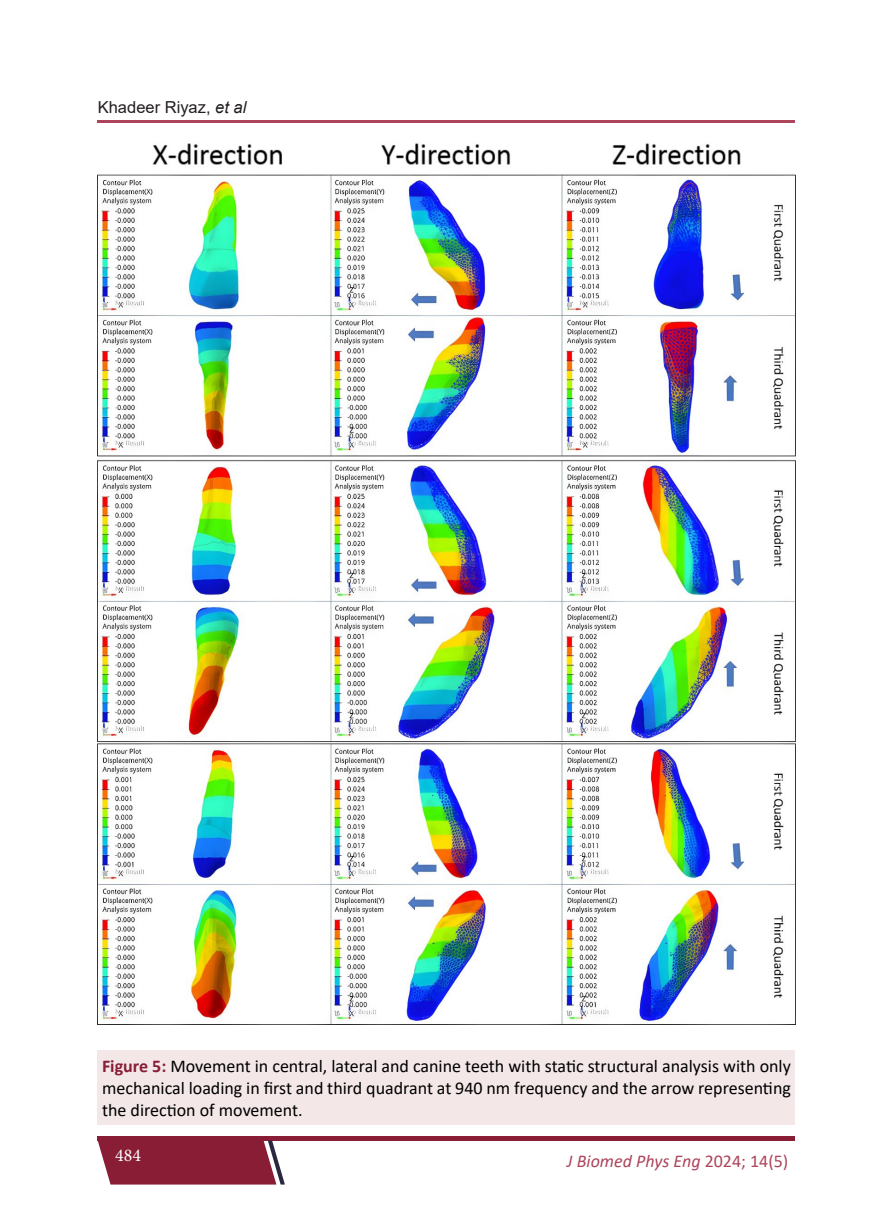
<style>
.page{position:relative;width:893px;height:1212px;background:#fff}
.page>*{position:absolute;margin:0;border:0;box-sizing:border-box;transform-origin:0 0}
.Figure{font:18px/21.6px "Calibri";color:#000;text-align:justify}
.t1{font:italic 18px "Calibri";color:#ad445b}
.t2{font:18px "Minion Pro";color:#fff}
.Running_Author{font:16.5px "Arial";color:#231f20}
.s1{font-style:italic}
.s2{font-weight:700;color:#881d35}
.s3{font-style:normal}
</style>
<div class="page">
<div style="left:98px;top:1136px;width:697px;height:5px;background:#881d35"></div>
<svg style="left:98px;top:1141px;width:187px;height:43px;background:#903147"></svg>
<hr style="left:98px;top:120px;width:697px;height:2px;background:#ad445b">
<div style="left:98px;top:1050px;width:697px;height:74px;background:#f3e7e8"></div>
<img style="left:98px;top:143px;width:697px;height:882px">
<p class="Running_Author" style="left:98px;top:96px;width:150px">Khadeer Riyaz, <span class="s1">et al</span></p>
<p class="Figure" style="left:102px;top:1055px;width:690px"><span class="s2">Figure 5:</span> Movement in central, lateral and canine teeth with static structural analysis with only mechanical loading in first and third quadrant at 940 nm frequency and the arrow representing the direction of movement.</p>
<p class="t2" style="left:115px;top:1143px;width:27px">484</p>
<p class="t1" style="left:567px;top:1148px;width:223px">J Biomed Phys Eng <span class="s3">2024; 14(5)</span></p>
</div>
